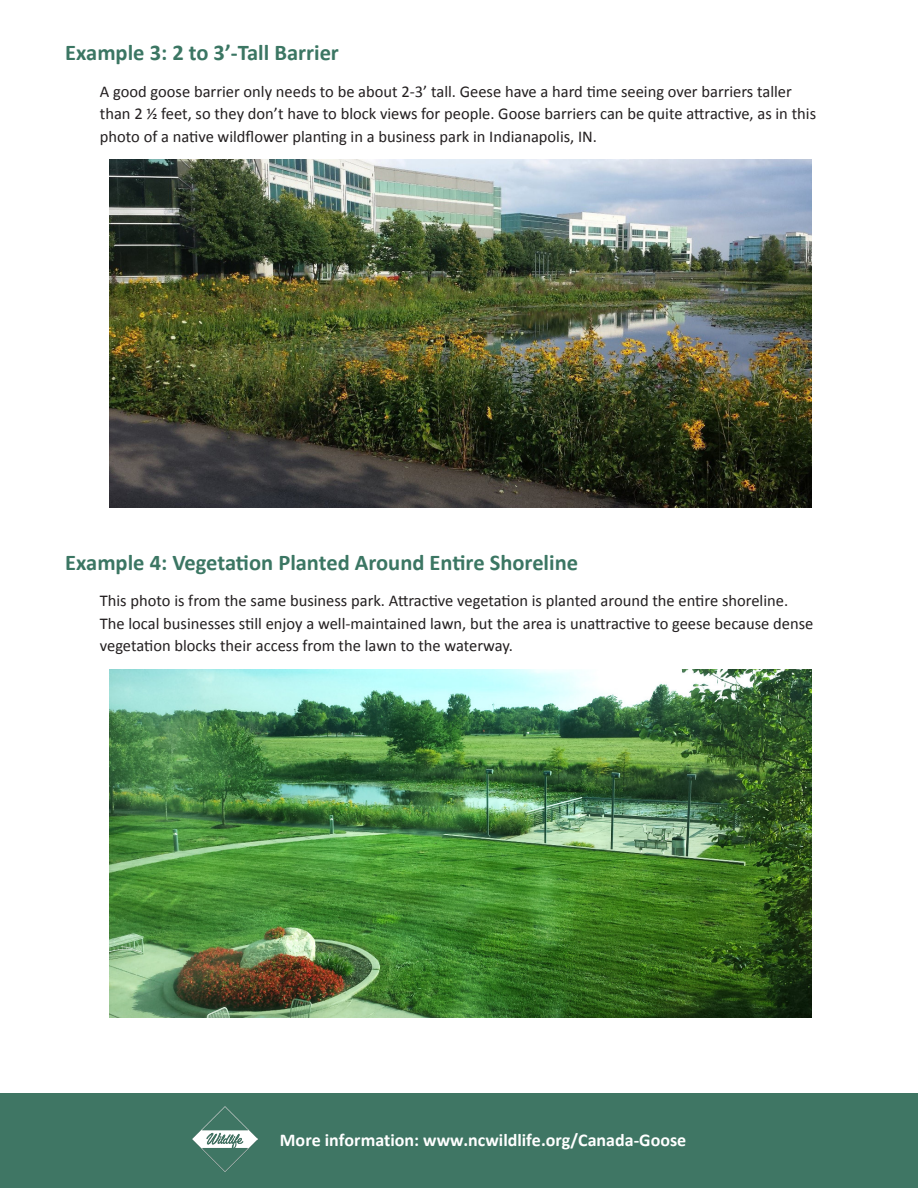
<style>
.page{position:relative;width:918px;height:1188px;background:#fff}
.page>*{position:absolute;margin:0;border:0;box-sizing:border-box;transform-origin:0 0}
.t1{font:700 22.5px "Calibri";color:#3b7663}
.t2{font:700 18px "Calibri";color:#fff}
.t3{font:16.5px/22.5px "Calibri";color:#231f20}
</style>
<div class="page">
<img style="left:109px;top:160px;width:702px;height:348px">
<img style="left:109px;top:670px;width:702px;height:347px">
<div style="left:0;top:1094px;width:918px;height:94px;background:#3f7664"></div>
<img style="left:193px;top:1106px;width:64px;height:65px">
<p class="t1" style="left:65px;top:38px;width:275px">Example 3: 2 to 3’-Tall Barrier</p>
<p class="t3" style="left:100px;top:80px;width:718px">A good goose barrier only needs to be about 2-3’ tall. Geese have a hard time seeing over barriers taller than 2 ½ feet, so they don’t have to block views for people. Goose barriers can be quite attractive, as in this photo of a native wildflower planting in a business park in Indianapolis, IN.</p>
<p class="t1" style="left:65px;top:548px;width:514px">Example 4: Vegetation Planted Around Entire Shoreline</p>
<p class="t3" style="left:100px;top:590px;width:715px">This photo is from the same business park. Attractive vegetation is planted around the entire shoreline.<br>The local businesses still enjoy a well-maintained lawn, but the area is unattractive to geese because dense vegetation blocks their access from the lawn to the waterway.</p>
<p class="t2" style="left:280px;top:1129px;width:408px">More information: www.ncwildlife.org/Canada-Goose</p>
</div>
